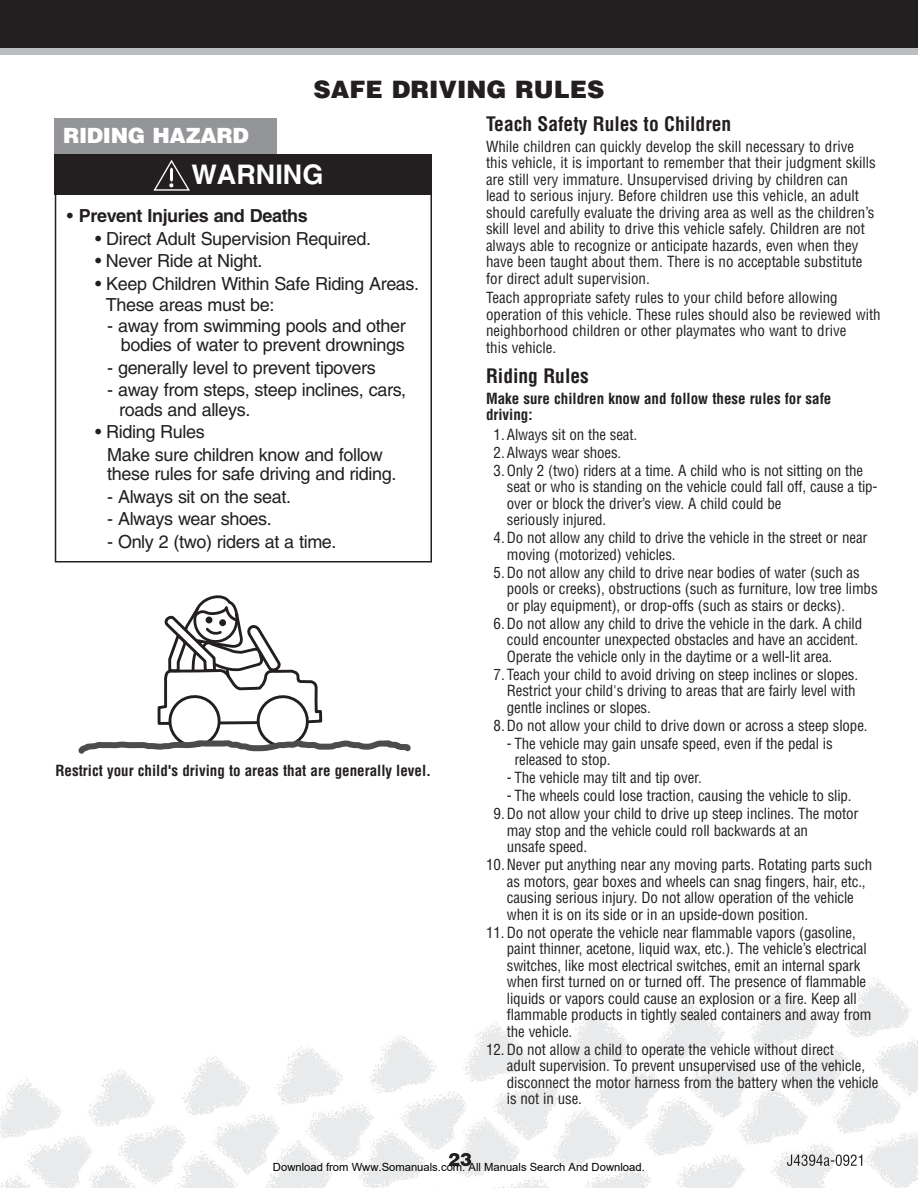
<style>
.page{position:relative;width:918px;height:1188px;background:#fff}
.page>*{position:absolute;margin:0;border:0;box-sizing:border-box;transform-origin:0 0}
.t1{font:700 27px "Helvetica LT Std";color:#fff}
.t2{font:900 24px "Helvetica LT Std";color:#231f20}
.t3{font:900 21px "Helvetica LT Std";letter-spacing:-.015em;color:#fff}
.t4{font:700 condensed 19.5px "Helvetica LT Std";color:#231f20}
.t5{font:18px/19.5px "Helvetica LT Std";letter-spacing:-.02em;color:#231f20}
.t6{font:700 18px "Helvetica LT Std";letter-spacing:-.02em;color:#231f20}
.t7{font:900 18px "Helvetica LT Std";color:#231f20}
.t8{font:condensed 15px/16.5px "Helvetica LT Std";letter-spacing:-.01em;color:#231f20}
.t9{font:700 condensed 15px/16.5px "Helvetica LT Std";color:#231f20}
.t10{font:11.25px "Arial";color:#000}
.s1{font-weight:400}
</style>
<div class="page">
<img style="left:0;top:977px;width:918px;height:211px">
<img style="left:787px;top:1155px;width:75px;height:11px">
<img style="left:449px;top:1153px;width:22px;height:13px">
<div style="left:54px;top:118px;width:223px;height:38px;background:#939598"></div>
<svg style="left:55px;top:195px;width:377px;height:367px"></svg>
<div style="left:54px;top:154px;width:378px;height:41px;background:#231f20"></div>
<svg style="left:153px;top:159px;width:37px;height:32px"></svg>
<div style="left:0;top:47px;width:918px;height:8px;background:#bbbdbf"></div>
<div style="left:0;top:0;width:918px;height:48px;background:#231f20"></div>
<svg style="left:78px;top:595px;width:333px;height:159px"></svg>
<h2 class="t2" style="left:314px;top:81px;width:292px">SAFE DRIVING RULES</h2>
<h3 class="t4" style="left:486px;top:117px;width:247px">Teach Safety Rules to Children</h3>
<p class="t8" style="left:486px;top:140px;width:391px">While children can quickly develop the skill necessary to drive this vehicle, it is important to remember that their judgment skills are still very immature. Unsupervised driving by children can lead to serious injury. Before children use this vehicle, an adult should carefully evaluate the driving area as well as the children’s skill level and ability to drive this vehicle safely. Children are not always able to recognize or anticipate hazards, even when they have been taught about them. There is no acceptable substitute for direct adult supervision.</p>
<p class="t8" style="left:486px;top:292px;width:396px">Teach appropriate safety rules to your child before allowing operation of this vehicle. These rules should also be reviewed with neighborhood children or other playmates who want to drive<br>this vehicle.</p>
<h3 class="t4" style="left:486px;top:369px;width:104px">Riding Rules</h3>
<p class="t9" style="left:486px;top:392px;width:347px">Make sure children know and follow these rules for safe driving:</p>
<p class="t8" style="left:494px;top:428px;width:145px">1. Always sit on the seat.</p>
<p class="t8" style="left:494px;top:446px;width:129px">2. Always wear shoes.</p>
<p class="t8" style="left:507px;top:464px;width:372px;text-indent:-13px">3. Only 2 (two) riders at a time. A child who is not sitting on the seat or who is standing on the vehicle could fall off, cause a tip&shy;over or block the driver’s view. A child could be<br>seriously injured.</p>
<p class="t8" style="left:507px;top:532px;width:362px;text-indent:-13px">4. Do not allow any child to drive the vehicle in the street or near moving (motorized) vehicles.</p>
<p class="t8" style="left:507px;top:566px;width:372px;text-indent:-13px">5. Do not allow any child to drive near bodies of water (such as pools or creeks), obstructions (such as furniture, low tree limbs or play equipment), or drop-offs (such as stairs or decks).</p>
<p class="t8" style="left:507px;top:617px;width:357px;text-indent:-13px">6. Do not allow any child to drive the vehicle in the dark. A child could encounter unexpected obstacles and have an accident.<br>Operate the vehicle only in the daytime or a well-lit area.</p>
<p class="t8" style="left:507px;top:668px;width:353px;text-indent:-13px">7. Teach your child to avoid driving on steep inclines or slopes.<br>Restrict your child's driving to areas that are fairly level with gentle inclines or slopes.</p>
<p class="t8" style="left:494px;top:719px;width:376px">8. Do not allow your child to drive down or across a steep slope.</p>
<p class="t8" style="left:514px;top:737px;width:320px;text-indent:-7px">- The vehicle may gain unsafe speed, even if the pedal is released to stop.</p>
<p class="t8" style="left:507px;top:772px;width:196px">- The vehicle may tilt and tip over.</p>
<p class="t8" style="left:507px;top:790px;width:346px">- The wheels could lose traction, causing the vehicle to slip.</p>
<p class="t8" style="left:507px;top:808px;width:353px;text-indent:-13px">9. Do not allow your child to drive up steep inclines. The motor may stop and the vehicle could roll backwards at an<br>unsafe speed.</p>
<p class="t8" style="left:507px;top:859px;width:367px;text-indent:-21px">10. Never put anything near any moving parts. Rotating parts such as motors, gear boxes and wheels can snag fingers, hair, etc., causing serious injury. Do not allow operation of the vehicle when it is on its side or in an upside-down position.</p>
<p class="t8" style="left:507px;top:926px;width:366px;text-indent:-21px">11. Do not operate the vehicle near flammable vapors (gasoline, paint thinner, acetone, liquid wax, etc.). The vehicle’s electrical switches, like most electrical switches, emit an internal spark when first turned on or turned off. The presence of flammable liquids or vapors could cause an explosion or a fire. Keep all flammable products in tightly sealed containers and away from the vehicle.</p>
<p class="t8" style="left:507px;top:1043px;width:373px;text-indent:-21px">12. Do not allow a child to operate the vehicle without direct<br>adult supervision. To prevent unsupervised use of the vehicle, disconnect the motor harness from the battery when the vehicle is not in use.</p>
<h3 class="t3" style="left:63px;top:128px;width:187px">RIDING HAZARD</h3>
<h1 class="t1" style="left:191px;top:164px;width:133px">WARNING</h1>
<p class="t6" style="left:67px;top:209px;width:243px"><span class="s1">•</span> Prevent Injuries and Deaths</p>
<p class="t5" style="left:95px;top:231px;width:277px">• Direct Adult Supervision Required.</p>
<p class="t5" style="left:95px;top:253px;width:169px">• Never Ride at Night.</p>
<p class="t5" style="left:106px;top:275px;width:315px;line-height:21px;text-indent:-11px">• Keep Children Within Safe Riding Areas.<br>These areas must be:</p>
<p class="t5" style="left:107px;top:318px;width:300px;text-align:right">- away from swimming pools and other bodies of water to prevent drownings</p>
<p class="t5" style="left:107px;top:360px;width:270px">- generally level to prevent tipovers</p>
<p class="t5" style="left:119px;top:382px;width:289px;text-indent:-12px">- away from steps, steep inclines, cars, roads and alleys.</p>
<p class="t5" style="left:107px;top:423px;width:277px;line-height:22.5px;text-indent:-12px">• Riding Rules<br>Make sure children know and follow</p>
<p class="t5" style="left:107px;top:466px;width:291px">these rules for safe driving and riding.</p>
<p class="t5" style="left:107px;top:489px;width:185px">- Always sit on the seat.</p>
<p class="t5" style="left:107px;top:511px;width:166px">- Always wear shoes.</p>
<p class="t5" style="left:107px;top:534px;width:231px">- Only 2 (two) riders at a time.</p>
<p class="t9" style="left:55px;top:764px;width:377px">Restrict your child's driving to areas that are generally level.</p>
<p class="t7" style="left:448px;top:1153px;width:26px">23</p>
<p class="t10" style="left:273px;top:1160px;width:373px">Download from Www.Somanuals.com. All Manuals Search And Download.</p>
</div>
